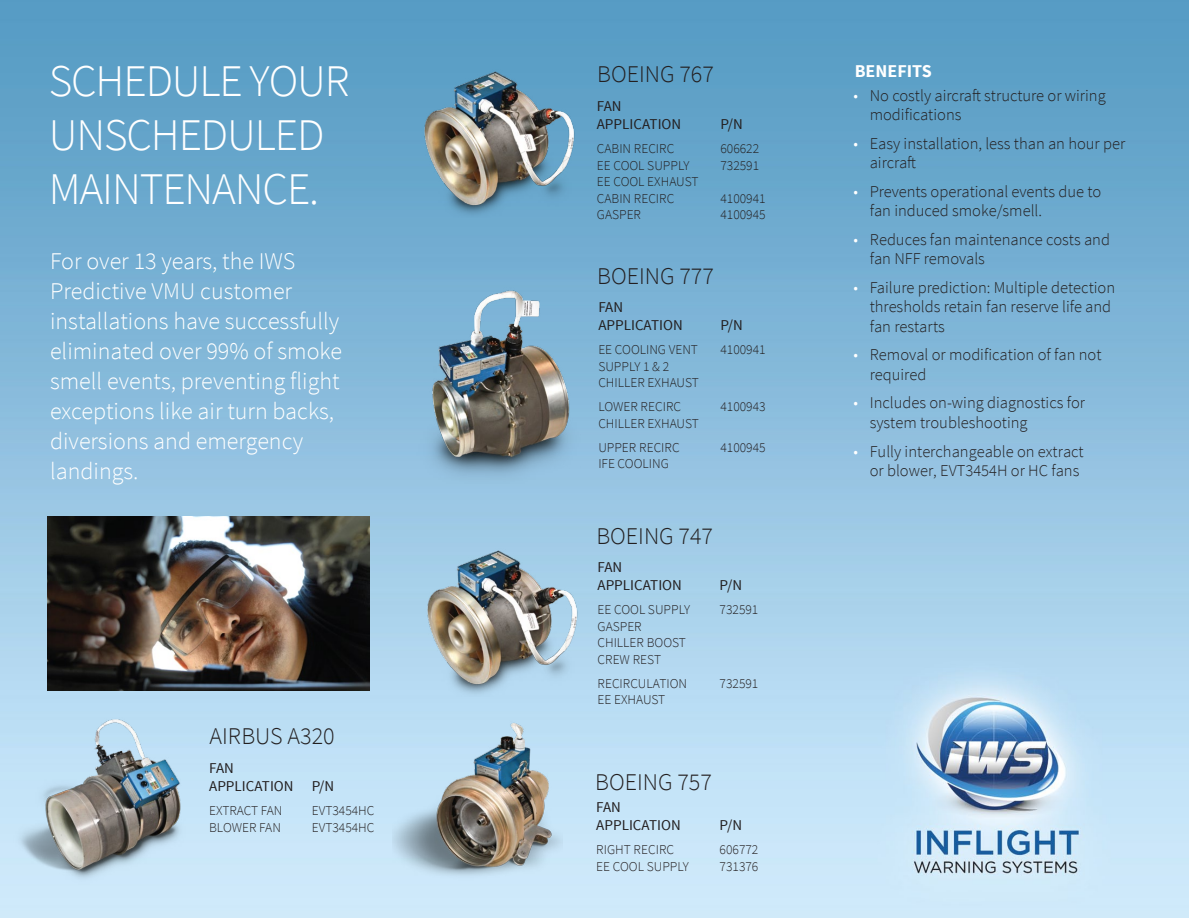
<style>
.page{position:relative;width:1189px;height:918px;background:#fff}
.page>*{position:absolute;margin:0;border:0;box-sizing:border-box;transform-origin:0 0}
.t1{font:300 45.3px/54.3px "Source Sans Pro";letter-spacing:-.025em;color:#fff}
.t2{font:300 24px/30px "Source Sans Pro";color:#fff}
.t3{font:300 24px "Source Sans Pro";color:#231f20}
.t4{font:700 18px "Source Sans Pro";color:#fff}
.t5{font:300 16.5px/19.5px "Source Sans Pro";color:#231f20}
.t6{font:300 16.5px "Source Sans Pro";color:#fff}
.t7{font:15px/18px "Source Sans Pro";color:#231f20}
.t8{font:300 13.5px/16.5px "Source Sans Pro";color:#231f20}
</style>
<div class="page">
<img style="left:1px;top:0;width:1188px;height:918px">
<img style="left:392px;top:716px;width:170px;height:170px">
<img style="left:416px;top:65px;width:160px;height:153px">
<img style="left:420px;top:544px;width:160px;height:153px">
<img style="left:407px;top:288px;width:174px;height:195px">
<img style="left:4px;top:714px;width:186px;height:170px">
<img style="left:48px;top:517px;width:322px;height:174px">
<h1 class="t1" style="left:49px;top:54px;width:303px">SCHEDULE YOUR<br>UNSCHEDULED<br>MAINTENANCE.</h1>
<h2 class="t2" style="left:50px;top:246px;width:293px">For over 13 years, the IWS<br>Predictive VMU customer installations have successfully eliminated over 99% of smoke smell events, preventing flight exceptions like air turn backs, diversions and emergency landings.</h2>
<h2 class="t3" style="left:210px;top:721px;width:127px">AIRBUS A320</h2>
<p class="t7" style="left:312px;top:777px;width:24px">P/N</p>
<p class="t8" style="left:312px;top:803px;width:64px">EVT3454HC<br>EVT3454HC</p>
<p class="t7" style="left:209px;top:759px;width:86px">FAN<br>APPLICATION</p>
<p class="t8" style="left:209px;top:802px;width:75px">EXTRACT FAN<br>BLOWER FAN</p>
<h2 class="t3" style="left:597px;top:60px;width:118px">BOEING 767</h2>
<p class="t7" style="left:597px;top:98px;width:86px">FAN<br>APPLICATION</p>
<p class="t8" style="left:597px;top:141px;width:103px">CABIN RECIRC<br>EE COOL SUPPLY<br>EE COOL EXHAUST<br>CABIN RECIRC<br>GASPER</p>
<p class="t7" style="left:720px;top:116px;width:24px">P/N</p>
<p class="t8" style="left:720px;top:141px;width:40px">606622<br>732591</p>
<p class="t8" style="left:720px;top:190px;width:47px">4100941<br>4100945</p>
<h2 class="t3" style="left:597px;top:261px;width:118px">BOEING 777</h2>
<p class="t7" style="left:598px;top:299px;width:86px">FAN<br>APPLICATION</p>
<p class="t8" style="left:598px;top:342px;width:102px">EE COOLING VENT<br>SUPPLY 1 &amp; 2<br>CHILLER EXHAUST</p>
<p class="t8" style="left:598px;top:399px;width:102px">LOWER RECIRC<br>CHILLER EXHAUST</p>
<p class="t8" style="left:598px;top:439px;width:83px">UPPER RECIRC<br>IFE COOLING</p>
<p class="t7" style="left:720px;top:317px;width:24px">P/N</p>
<p class="t8" style="left:720px;top:342px;width:47px">4100941</p>
<p class="t8" style="left:720px;top:399px;width:47px">4100943</p>
<p class="t8" style="left:720px;top:439px;width:47px">4100945</p>
<h2 class="t3" style="left:596px;top:521px;width:118px">BOEING 747</h2>
<p class="t7" style="left:597px;top:559px;width:86px">FAN<br>APPLICATION</p>
<p class="t8" style="left:597px;top:602px;width:94px">EE COOL SUPPLY<br>GASPER<br>CHILLER BOOST<br>CREW REST</p>
<p class="t8" style="left:597px;top:675px;width:91px">RECIRCULATION<br>EE EXHAUST</p>
<p class="t7" style="left:720px;top:577px;width:24px">P/N</p>
<p class="t8" style="left:720px;top:602px;width:40px">732591</p>
<p class="t8" style="left:720px;top:675px;width:40px">732591</p>
<h2 class="t3" style="left:595px;top:767px;width:118px">BOEING 757</h2>
<p class="t7" style="left:596px;top:798px;width:86px">FAN<br>APPLICATION</p>
<p class="t8" style="left:596px;top:841px;width:94px">RIGHT RECIRC<br>EE COOL SUPPLY</p>
<p class="t7" style="left:720px;top:816px;width:24px">P/N</p>
<p class="t8" style="left:720px;top:841px;width:40px">606772<br>731376</p>
<p class="t4" style="left:855px;top:59px;width:79px">BENEFITS</p>
<p class="t5" style="left:870px;top:86px;width:238px">No costly aircraft structure or wiring modifications</p>
<p class="t5" style="left:870px;top:134px;width:257px">Easy installation, less than an hour per aircraft</p>
<p class="t5" style="left:870px;top:182px;width:233px">Prevents operational events due to fan induced smoke/smell.</p>
<p class="t5" style="left:870px;top:230px;width:242px">Reduces fan maintenance costs and fan NFF removals</p>
<p class="t5" style="left:870px;top:278px;width:247px">Failure prediction: Multiple detection thresholds retain fan reserve life and fan restarts</p>
<p class="t5" style="left:870px;top:345px;width:233px">Removal or modification of fan not required</p>
<p class="t5" style="left:870px;top:393px;width:217px">Includes on-wing diagnostics for system troubleshooting</p>
<p class="t5" style="left:870px;top:441px;width:216px">Fully interchangeable on extract or blower, EVT3454H or HC fans</p>
<p class="t6" style="left:854px;top:85px;width:6px">•</p>
<p class="t6" style="left:854px;top:133px;width:6px">•</p>
<p class="t6" style="left:854px;top:181px;width:6px">•</p>
<p class="t6" style="left:854px;top:229px;width:6px">•</p>
<p class="t6" style="left:854px;top:277px;width:6px">•</p>
<p class="t6" style="left:854px;top:345px;width:6px">•</p>
<p class="t6" style="left:854px;top:393px;width:6px">•</p>
<p class="t6" style="left:854px;top:441px;width:6px">•</p>
</div>
